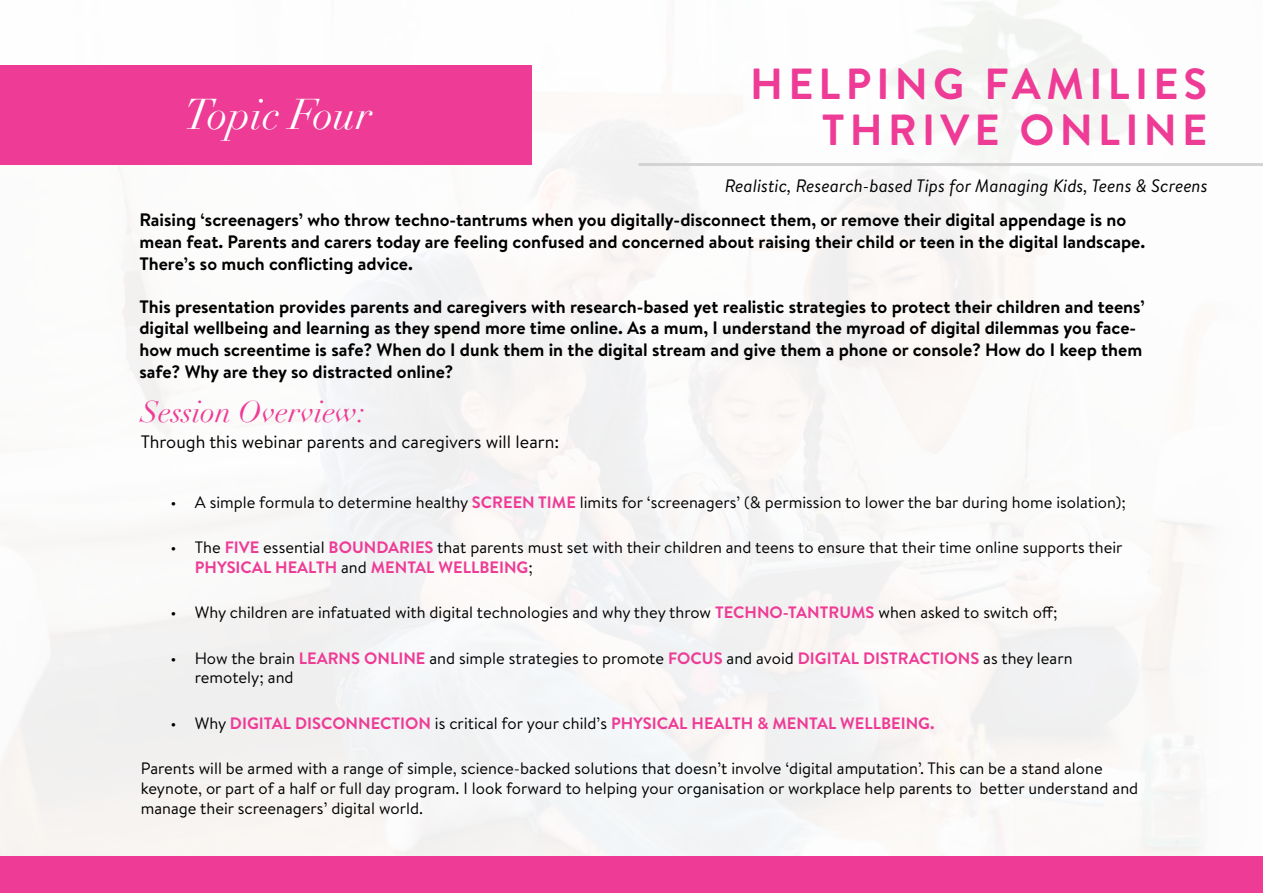
<style>
.page{position:relative;width:1263px;height:893px;background:#fff}
.page>*{position:absolute;margin:0;border:0;box-sizing:border-box;transform-origin:0 0}
.t1{font:700 43.5px/46.5px "Brandon Text";letter-spacing:.12em;color:#ee3b95;text-align:right}
.t2{font:italic 42px "Didot";color:#fff}
.t3{font:italic 30px "Didot";color:#ee3b95}
.t4{font:700 18px/21.6px "Brandon Text";color:#000}
.t5{font:italic 18px "Brandon Text";color:#000}
.t6{font:18px "Brandon Text";color:#000}
.t7{font:16.5px/19.8px "Brandon Text";color:#000}
.t8{font:700 16.5px "Brandon Text";color:#ee3b95}
.s1{font-weight:700;color:#ee3b95}
.s2{font-weight:400;color:#000}
</style>
<div class="page">
<img style="left:0;top:0;width:1263px;height:857px">
<div style="left:0;top:65px;width:531px;height:99px;background:#ee3b95"></div>
<hr style="left:639px;top:163px;width:624px;height:3px;background:#d3d3d4">
<div style="left:0;top:857px;width:1263px;height:36px;background:#ee3b95"></div>
<h2 class="t2" style="left:184px;top:88px;width:190px">Topic Four</h2>
<h1 class="t1" style="left:750px;top:60px;width:458px">HELPING FAMILIES<br>THRIVE ONLINE</h1>
<p class="t5" style="left:725px;top:174px;width:484px">Realistic, Research-based Tips for Managing Kids, Teens &amp; Screens</p>
<p class="t4" style="left:139px;top:209px;width:1007px">Raising ‘screenagers’ who throw techno-tantrums when you digitally-disconnect them, or remove their digital appendage is no mean feat. Parents and carers today are feeling confused and concerned about raising their child or teen in the digital landscape.<br>There’s so much conflicting advice.</p>
<p class="t4" style="left:139px;top:295px;width:1007px">This presentation provides parents and caregivers with research-based yet realistic strategies to protect their children and teens’ digital wellbeing and learning as they spend more time online. As a mum, I understand the myroad of digital dilemmas you face&shy;how much screentime is safe? When do I dunk them in the digital stream and give them a phone or console? How do I keep them safe? Why are they so distracted online?</p>
<h3 class="t3" style="left:141px;top:393px;width:226px">Session Overview:</h3>
<p class="t6" style="left:141px;top:430px;width:420px">Through this webinar parents and caregivers will learn:</p>
<p class="t7" style="left:171px;top:492px;width:957px">• A simple formula to determine healthy <span class="s1">SCREEN TIME</span> limits for ‘screenagers’ (&amp; permission to lower the bar during home isolation);</p>
<p class="t7" style="left:195px;top:537px;width:929px;text-indent:-24px">• The <span class="s1">FIVE</span> essential <span class="s1">BOUNDARIES</span> that parents must set with their children and teens to ensure that their time online supports their<br><span class="s1">PHYSICAL HEALTH</span> and <span class="s1">MENTAL WELLBEING</span>;</p>
<p class="t7" style="left:171px;top:602px;width:888px">• Why children are infatuated with digital technologies and why they throw <span class="s1">TECHNO-TANTRUMS</span> when asked to switch off;</p>
<p class="t7" style="left:195px;top:647px;width:879px;text-indent:-24px">• How the brain <span class="s1">LEARNS ONLINE</span> and simple strategies to promote <span class="s1">FOCUS</span> and avoid <span class="s1">DIGITAL DISTRACTIONS</span> as they learn remotely; and</p>
<p class="t8" style="left:171px;top:711px;width:765px"><span class="s2">• Why</span> DIGITAL DISCONNECTION <span class="s2">is critical for your child’s</span> PHYSICAL HEALTH &amp; MENTAL WELLBEING.</p>
<p class="t7" style="left:141px;top:758px;width:999px">Parents will be armed with a range of simple, science-backed solutions that doesn’t involve ‘digital amputation’. This can be a stand alone keynote, or part of a half or full day program. I look forward to helping your organisation or workplace help parents to better understand and manage their screenagers’ digital world.</p>
</div>
